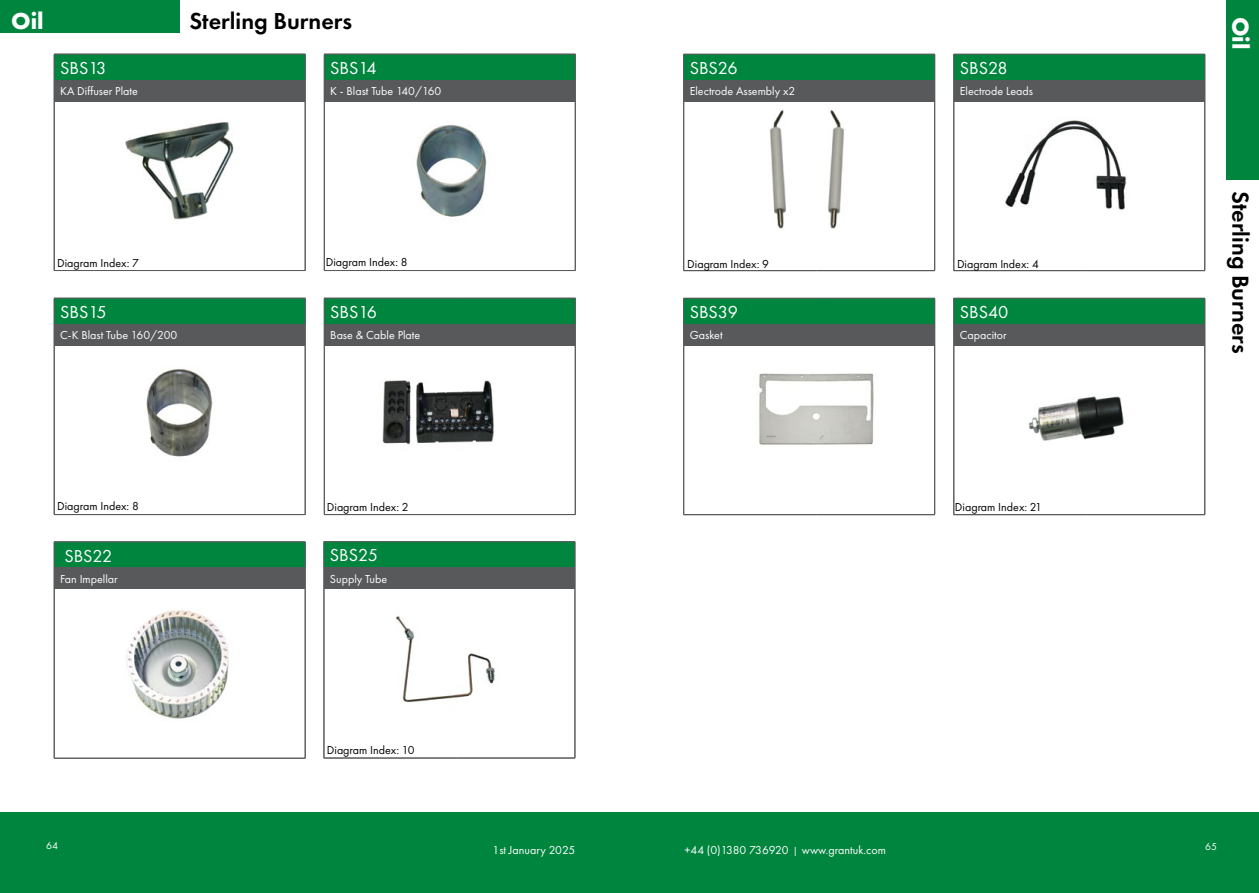
<style>
.page{position:relative;width:1259px;height:893px;background:#fff}
.page>*{position:absolute;margin:0;border:0;box-sizing:border-box;transform-origin:0 0}
.t1{font:600 24px "Futura PT";color:#000}
.t2{font:700 24px "Futura PT";color:#fff}
.t3{font:18px "Futura PT";color:#fff}
.t4{font:12px "Futura PT";color:#fff}
.t5{font:12px "Futura PT";color:#000}
.t6{font:10.5px "Futura PT";color:#fff}
.s1{font-size:13.5px}
</style>
<div class="page">
<div style="left:0;top:812px;width:1259px;height:81px;background:#00853e"></div>
<div style="left:1226px;top:0;width:33px;height:180px;background:#00853e"></div>
<div style="left:0;top:0;width:180px;height:33px;background:#00853e"></div>
<svg style="left:54px;top:54px;width:252px;height:47px;background:#29704b"></svg>
<hr style="left:54px;top:101px;width:1px;height:169px;background:#58595b">
<hr style="left:305px;top:101px;width:1px;height:169px;background:#58595b">
<hr style="left:54px;top:270px;width:133px;height:1px;background:#58595b">
<hr style="left:187px;top:270px;width:118px;height:1px;background:#58595b">
<svg style="left:324px;top:54px;width:252px;height:47px;background:#29704b"></svg>
<hr style="left:324px;top:101px;width:1px;height:169px;background:#58595b">
<hr style="left:575px;top:101px;width:1px;height:169px;background:#58595b">
<hr style="left:324px;top:270px;width:133px;height:1px;background:#58595b">
<hr style="left:457px;top:270px;width:118px;height:1px;background:#58595b">
<svg style="left:54px;top:298px;width:252px;height:47px;background:#29704b"></svg>
<hr style="left:54px;top:345px;width:1px;height:169px;background:#58595b">
<hr style="left:305px;top:345px;width:1px;height:169px;background:#58595b">
<hr style="left:54px;top:514px;width:133px;height:1px;background:#58595b">
<hr style="left:187px;top:514px;width:118px;height:1px;background:#58595b">
<svg style="left:324px;top:298px;width:252px;height:47px;background:#29704b"></svg>
<hr style="left:324px;top:345px;width:1px;height:169px;background:#58595b">
<hr style="left:575px;top:345px;width:1px;height:169px;background:#58595b">
<hr style="left:324px;top:514px;width:133px;height:1px;background:#58595b">
<hr style="left:457px;top:514px;width:118px;height:1px;background:#58595b">
<svg style="left:54px;top:542px;width:252px;height:47px;background:#2a6f4b"></svg>
<hr style="left:54px;top:589px;width:1px;height:169px;background:#58595b">
<hr style="left:305px;top:589px;width:1px;height:169px;background:#58595b">
<hr style="left:54px;top:758px;width:133px;height:1px;background:#58595b">
<hr style="left:187px;top:758px;width:118px;height:1px;background:#58595b">
<hr style="left:324px;top:541px;width:133px;height:1px;background:#58595b">
<hr style="left:457px;top:541px;width:118px;height:1px;background:#58595b">
<svg style="left:324px;top:542px;width:251px;height:47px;background:#29704b"></svg>
<hr style="left:324px;top:589px;width:1px;height:169px;background:#58595b">
<hr style="left:574px;top:589px;width:1px;height:169px;background:#58595b">
<hr style="left:324px;top:758px;width:133px;height:1px;background:#58595b">
<hr style="left:457px;top:758px;width:118px;height:1px;background:#58595b">
<img style="left:146px;top:369px;width:67px;height:88px">
<img style="left:382px;top:380px;width:112px;height:65px">
<img style="left:126px;top:610px;width:103px;height:109px">
<img style="left:395px;top:616px;width:100px;height:86px">
<img style="left:125px;top:122px;width:109px;height:98px">
<img style="left:416px;top:124px;width:71px;height:93px">
<svg style="left:683px;top:54px;width:252px;height:47px;background:#29704b"></svg>
<hr style="left:683px;top:101px;width:1px;height:169px;background:#58595b">
<hr style="left:934px;top:101px;width:1px;height:169px;background:#58595b">
<hr style="left:683px;top:270px;width:133px;height:1px;background:#58595b">
<hr style="left:816px;top:270px;width:119px;height:1px;background:#58595b">
<svg style="left:953px;top:54px;width:252px;height:47px;background:#29704b"></svg>
<hr style="left:953px;top:101px;width:1px;height:169px;background:#58595b">
<hr style="left:1204px;top:101px;width:1px;height:169px;background:#58595b">
<hr style="left:953px;top:270px;width:133px;height:1px;background:#58595b">
<hr style="left:1086px;top:270px;width:119px;height:1px;background:#58595b">
<svg style="left:683px;top:298px;width:252px;height:47px;background:#29704b"></svg>
<hr style="left:683px;top:345px;width:1px;height:169px;background:#58595b">
<hr style="left:934px;top:345px;width:1px;height:169px;background:#58595b">
<hr style="left:683px;top:514px;width:133px;height:1px;background:#58595b">
<hr style="left:816px;top:514px;width:119px;height:1px;background:#58595b">
<svg style="left:953px;top:298px;width:252px;height:47px;background:#29704b"></svg>
<hr style="left:953px;top:345px;width:1px;height:169px;background:#58595b">
<hr style="left:1204px;top:345px;width:1px;height:169px;background:#58595b">
<hr style="left:953px;top:514px;width:133px;height:1px;background:#58595b">
<hr style="left:1086px;top:514px;width:119px;height:1px;background:#58595b">
<img style="left:770px;top:109px;width:74px;height:120px">
<img style="left:1005px;top:120px;width:122px;height:90px">
<img style="left:759px;top:373px;width:115px;height:72px">
<img style="left:1028px;top:396px;width:96px;height:45px">
<h1 class="t2" style="left:11px;top:5px;width:34px">Oil</h1>
<h2 class="t3" style="left:60px;top:57px;width:48px">SBS13</h2>
<p class="t4" style="left:60px;top:84px;width:79px">KA Diffuser Plate</p>
<h1 class="t1" style="left:189px;top:6px;width:164px">Sterling Burners</h1>
<h2 class="t3" style="left:330px;top:57px;width:48px">SBS14</h2>
<p class="t4" style="left:330px;top:84px;width:113px">K - Blast Tube 140/160</p>
<p class="t5" style="left:57px;top:256px;width:83px">Diagram Index: 7</p>
<p class="t5" style="left:326px;top:255px;width:83px">Diagram Index: 8</p>
<h2 class="t3" style="left:60px;top:301px;width:48px">SBS15</h2>
<p class="t4" style="left:60px;top:328px;width:119px">C-K Blast Tube 160/200</p>
<h2 class="t3" style="left:330px;top:301px;width:48px">SBS16</h2>
<p class="t4" style="left:330px;top:328px;width:91px">Base &amp; Cable Plate</p>
<p class="t5" style="left:57px;top:498px;width:83px">Diagram Index: 8</p>
<p class="t5" style="left:327px;top:499px;width:83px">Diagram Index: 2</p>
<h2 class="t3" style="left:64px;top:545px;width:49px">SBS22</h2>
<p class="t4" style="left:60px;top:572px;width:59px">Fan Impellar</p>
<h2 class="t3" style="left:330px;top:545px;width:49px">SBS25</h2>
<p class="t4" style="left:330px;top:571px;width:59px">Supply Tube</p>
<h2 class="t3" style="left:689px;top:57px;width:49px">SBS26</h2>
<p class="t4" style="left:689px;top:84px;width:107px">Electrode Assembly x2</p>
<h2 class="t3" style="left:959px;top:57px;width:49px">SBS28</h2>
<p class="t4" style="left:959px;top:84px;width:75px">Electrode Leads</p>
<p class="t5" style="left:687px;top:256px;width:83px">Diagram Index: 9</p>
<p class="t5" style="left:957px;top:256px;width:83px">Diagram Index: 4</p>
<h2 class="t3" style="left:689px;top:301px;width:50px">SBS39</h2>
<p class="t4" style="left:689px;top:328px;width:34px">Gasket</p>
<h2 class="t3" style="left:959px;top:301px;width:50px">SBS40</h2>
<p class="t4" style="left:959px;top:328px;width:48px">Capacitor</p>
<p class="t5" style="left:955px;top:500px;width:88px">Diagram Index: 21</p>
<h1 class="t2" style="left:1256px;top:16px;width:34px;rotate:90deg">Oil</h1>
<h1 class="t1" style="left:1255px;top:191px;width:164px;rotate:90deg">Sterling Burners</h1>
<p class="t5" style="left:327px;top:743px;width:89px">Diagram Index: 10</p>
<p class="t6" style="left:46px;top:840px;width:13px">64</p>
<p class="t6" style="left:1205px;top:840px;width:13px">65</p>
<p class="t4" style="left:684px;top:843px;width:105px">+44 (0)1380 736920</p>
<p class="t4" style="left:492px;top:843px;width:84px">1st January 2025</p>
<p class="t4" style="left:794px;top:843px;width:93px"><span class="s1">I</span> www.grantuk.com</p>
</div>
